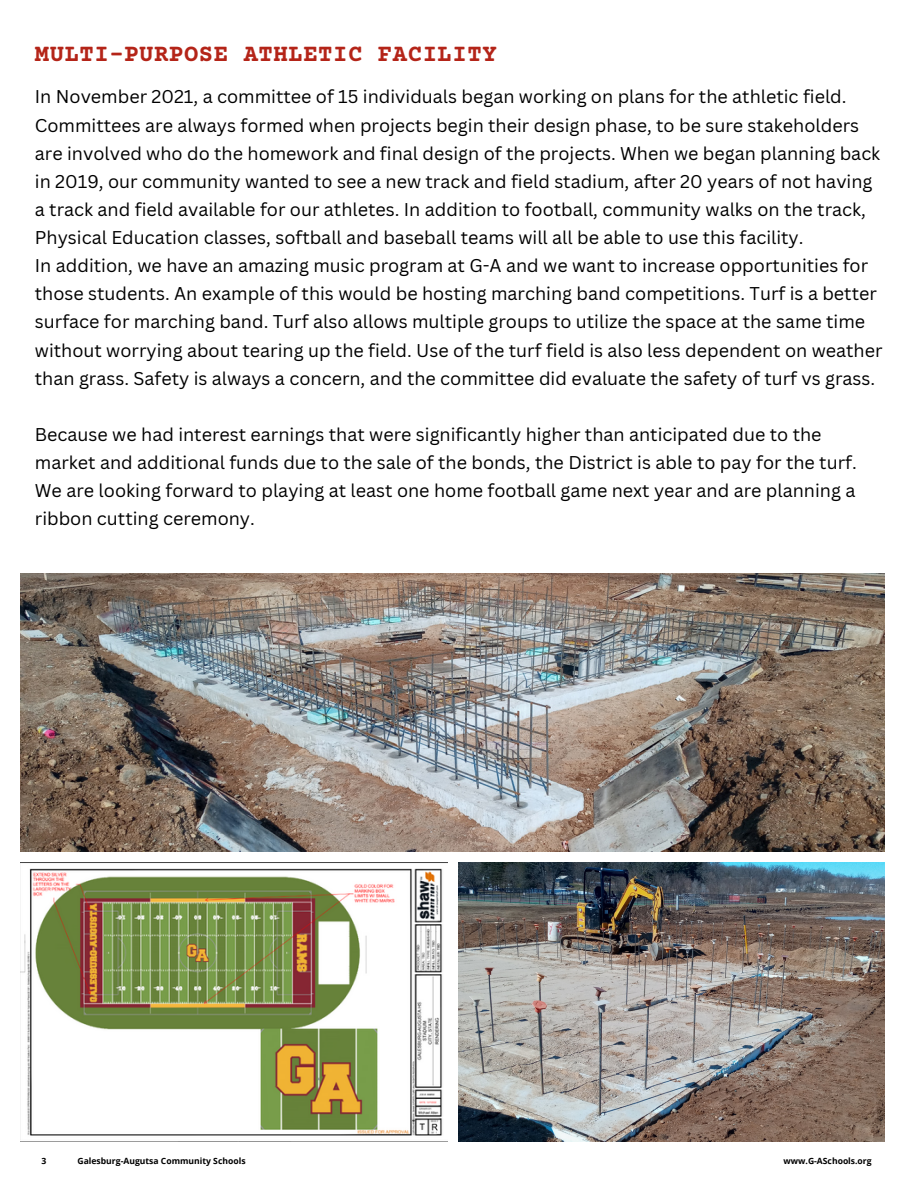
<style>
.page{position:relative;width:918px;height:1188px;background:#fff}
.page>*{position:absolute;margin:0;border:0;box-sizing:border-box;transform-origin:0 0}
.t1{font:700 24px "Courier Prime";letter-spacing:.025em;color:#b42418}
.t2{font:18px/28.2px "Canva Sans";color:#000}
.t3{font:700 8.55px "Open Sans";color:#000}
</style>
<div class="page">
<img style="left:21px;top:573px;width:864px;height:278px">
<img style="left:21px;top:868px;width:426px;height:274px">
<img style="left:458px;top:863px;width:427px;height:279px">
<h1 class="t1" style="left:35px;top:42px;width:463px">MULTI-PURPOSE ATHLETIC FACILITY</h1>
<p class="t2" style="left:35px;top:82px;width:849px">In November 2021, a committee of 15 individuals began working on plans for the athletic field.<br>Committees are always formed when projects begin their design phase, to be sure stakeholders are involved who do the homework and final design of the projects. When we began planning back in 2019, our community wanted to see a new track and field stadium, after 20 years of not having a track and field available for our athletes. In addition to football, community walks on the track, Physical Education classes, softball and baseball teams will all be able to use this facility.<br>In addition, we have an amazing music program at G-A and we want to increase opportunities for those students. An example of this would be hosting marching band competitions. Turf is a better surface for marching band. Turf also allows multiple groups to utilize the space at the same time without worrying about tearing up the field. Use of the turf field is also less dependent on weather than grass. Safety is always a concern, and the committee did evaluate the safety of turf vs grass.</p>
<p class="t2" style="left:35px;top:420px;width:823px">Because we had interest earnings that were significantly higher than anticipated due to the market and additional funds due to the sale of the bonds, the District is able to pay for the turf.<br>We are looking forward to playing at least one home football game next year and are planning a ribbon cutting ceremony.</p>
<p class="t3" style="left:41px;top:1155px;width:6px">3</p>
<p class="t3" style="left:77px;top:1155px;width:170px">Galesburg-Augutsa Community Schools</p>
<p class="t3" style="left:784px;top:1155px;width:90px">www.G-ASchools.org</p>
</div>
